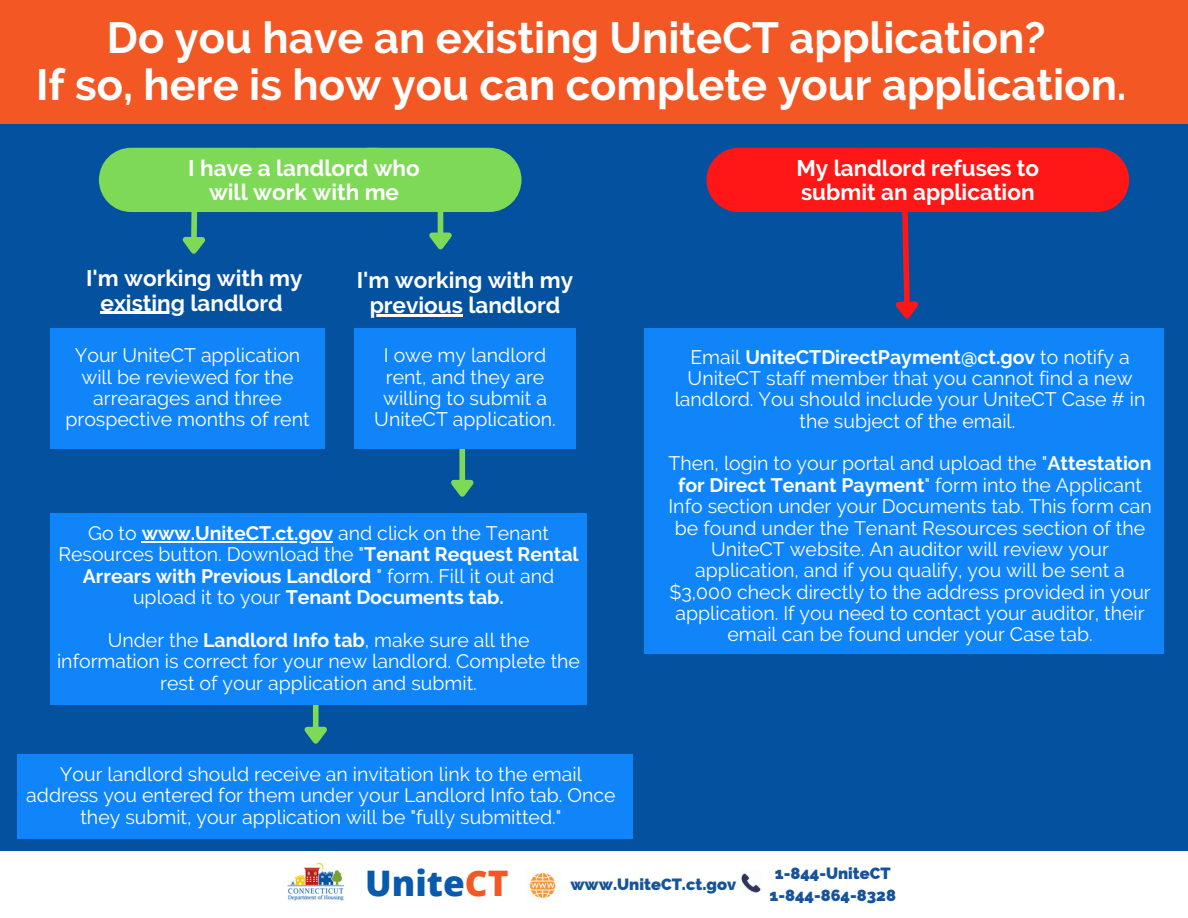
<style>
.page{position:relative;width:1188px;height:918px;background:#04529f}
.page>*{position:absolute;margin:0;border:0;box-sizing:border-box;transform-origin:0 0}
.t1{font:700 43.5px "Raleway";color:#fff}
.t2{font:800 35.25px "Open Sans";color:#075aac}
.t3{font:700 22.5px/24.8px "Raleway";color:#fff;text-align:center}
.t4{font:19.5px/21.3px "Raleway";color:#fff;text-align:center}
.t5{font:800 16.35px "Raleway";color:#165399}
.s1{font-weight:700}
.s2{color:#f35824}
</style>
<div class="page">
<div style="left:0;top:0;width:1188px;height:124px;background:#f35824"></div>
<div style="left:707px;top:148px;width:183px;height:64px;background:#ff1616;border-radius:32px"></div>
<div style="left:832px;top:148px;width:184px;height:64px;background:#ff1616;border-radius:32px"></div>
<div style="left:945px;top:148px;width:184px;height:64px;background:#ff1616;border-radius:32px"></div>
<div style="left:645px;top:328px;width:519px;height:325px;background:#1085f9"></div>
<div style="left:99px;top:148px;width:184px;height:64px;background:#7ed957;border-radius:32px"></div>
<div style="left:224px;top:148px;width:184px;height:64px;background:#7ed957;border-radius:32px"></div>
<div style="left:338px;top:148px;width:184px;height:64px;background:#7ed957;border-radius:32px"></div>
<div style="left:438px;top:160px;width:5px;height:73px;background:#7ed957"></div>
<svg style="left:429px;top:228px;width:23px;height:22px"></svg>
<div style="left:50px;top:328px;width:275px;height:121px;background:#1085f9"></div>
<div style="left:459px;top:357px;width:6px;height:123px;background:#7ed957"></div>
<svg style="left:451px;top:475px;width:23px;height:22px"></svg>
<div style="left:354px;top:328px;width:222px;height:120px;background:#1085f9"></div>
<svg style="left:182px;top:212px;width:23px;height:42px"></svg>
<svg style="left:895px;top:212px;width:24px;height:107px"></svg>
<div style="left:313px;top:604px;width:6px;height:123px;background:#7ed957"></div>
<svg style="left:304px;top:722px;width:23px;height:22px"></svg>
<div style="left:50px;top:513px;width:537px;height:192px;background:#1085f9"></div>
<hr style="left:142px;top:541px;width:191px;height:1px;background:#fff">
<div style="left:0;top:851px;width:1188px;height:66px;background:#fff"></div>
<img style="left:529px;top:873px;width:27px;height:26px">
<img style="left:741px;top:873px;width:20px;height:20px">
<img style="left:287px;top:862px;width:58px;height:39px">
<hr style="left:101px;top:312px;width:84px;height:2px;background:#fff">
<hr style="left:370px;top:314px;width:93px;height:2px;background:#fff">
<div style="left:17px;top:754px;width:616px;height:85px;background:#1085f9"></div>
<p class="t1" style="left:107px;top:12px;width:940px">Do you have an existing UniteCT application?</p>
<p class="t1" style="left:36px;top:59px;width:1092px">If so, here is how you can complete your application.</p>
<p class="t3" style="left:188px;top:155px;width:233px">I have a landlord who will work with me</p>
<p class="t3" style="left:86px;top:266px;width:218px">I'm working with my existing landlord</p>
<p class="t3" style="left:357px;top:268px;width:218px">I'm working with my previous landlord</p>
<p class="t4" style="left:65px;top:345px;width:246px">Your UniteCT application will be reviewed for the arrearages and three prospective months of rent</p>
<p class="t4" style="left:374px;top:345px;width:183px">I owe my landlord rent, and they are willing to submit a<br>UniteCT application.</p>
<p class="t4" style="left:58px;top:522px;width:522px">Go to <span class="s1">www.UniteCT.ct.gov</span> and click on the Tenant Resources button. Download the "<span class="s1">Tenant Request Rental Arrears with Previous Landlord</span> " form. Fill it out and upload it to your <span class="s1">Tenant Documents tab.</span></p>
<p class="t4" style="left:57px;top:629px;width:525px">Under the <span class="s1">Landlord Info tab</span>, make sure all the information is correct for your new landlord. Complete the rest of your application and submit.</p>
<p class="t4" style="left:26px;top:764px;width:591px">Your landlord should receive an invitation link to the email address you entered for them under your Landlord Info tab. Once they submit, your application will be "fully submitted."</p>
<p class="t3" style="left:797px;top:155px;width:244px;text-align:left">My landlord refuses to submit an application</p>
<p class="t4" style="left:675px;top:346px;width:472px">Email <span class="s1">UniteCTDirectPayment@ct.gov</span> to notify a UniteCT staff member that you cannot find a new landlord. You should include your UniteCT Case # in the subject of the email.</p>
<p class="t4" style="left:668px;top:453px;width:485px">Then, login to your portal and upload the "<span class="s1">Attestation for Direct Tenant Payment</span>" form into the Applicant Info section under your Documents tab. This form can be found under the Tenant Resources section of the UniteCT website. An auditor will review your application, and if you qualify, you will be sent a $3,000 check directly to the address provided in your application. If you need to contact your auditor, their email can be found under your Case tab.</p>
<p class="t2" style="left:365px;top:859px;width:145px">Unite<span class="s2">CT</span></p>
<p class="t5" style="left:570px;top:875px;width:167px">www.UniteCT.ct.gov</p>
<p class="t5" style="left:775px;top:864px;width:117px">1-844-UniteCT</p>
<p class="t5" style="left:769px;top:886px;width:128px">1-844-864-8328</p>
</div>
